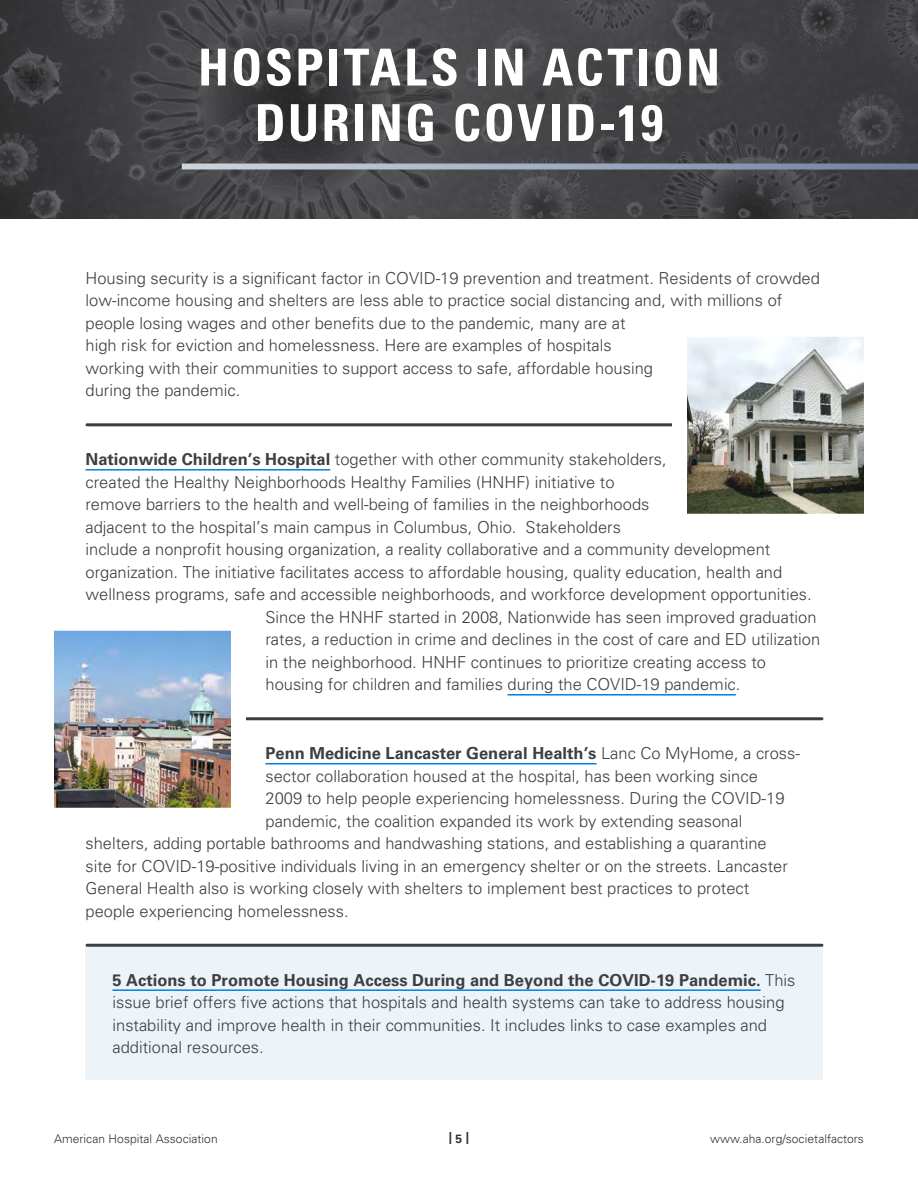
<style>
.page{position:relative;width:918px;height:1188px;background:#fff}
.page>*{position:absolute;margin:0;border:0;box-sizing:border-box;transform-origin:0 0}
.t1{font:700 condensed 51px/55.5px "Univers LT Std";letter-spacing:.045em;color:#fff;text-align:center}
.t2{font:300 16.5px/22.5px "Univers LT Std";color:#3e3e3f}
.t3{font:300 12px "Univers LT Std";letter-spacing:.005em;color:#312f30}
.t4{font:700 12px "Univers LT Std";color:#312f30}
.s1{font-weight:700}
</style>
<div class="page">
<img style="left:0;top:0;width:918px;height:218px">
<svg style="left:182px;top:163px;width:736px;height:6px;background:#97a3b6"></svg>
<div style="left:86px;top:947px;width:738px;height:133px;background:#ecf3f9"></div>
<hr style="left:87px;top:423px;width:735px;height:3px;background:#3e3e3f">
<hr style="left:86px;top:469px;width:244px;height:2px;background:#007fe1">
<hr style="left:508px;top:694px;width:228px;height:2px;background:#007fe1">
<hr style="left:87px;top:717px;width:735px;height:3px;background:#3e3e3f">
<hr style="left:266px;top:763px;width:331px;height:1px;background:#007fe1">
<hr style="left:87px;top:944px;width:735px;height:3px;background:#3e3e3f">
<hr style="left:112px;top:989px;width:649px;height:2px;background:#007fe1">
<svg style="left:664px;top:337px;width:200px;height:177px"></svg>
<img style="left:54px;top:630px;width:200px;height:178px">
<p class="t1" style="left:198px;top:39px;width:524px">HOSPITALS IN ACTION<br>DURING COVID-19</p>
<p class="t2" style="left:86px;top:267px;width:736px">Housing security is a significant factor in COVID-19 prevention and treatment. Residents of crowded low-income housing and shelters are less able to practice social distancing and, with millions of people losing wages and other benefits due to the pandemic, many are at<br>high risk for eviction and homelessness. Here are examples of hospitals<br>working with their communities to support access to safe, affordable housing<br>during the pandemic.</p>
<p class="t2" style="left:86px;top:448px;width:583px"><span class="s1">Nationwide Children’s Hospital</span> together with other community stakeholders, created the Healthy Neighborhoods Healthy Families (HNHF) initiative to remove barriers to the health and well-being of families in the neighborhoods adjacent to the hospital’s main campus in Columbus, Ohio. Stakeholders</p>
<p class="t2" style="left:86px;top:538px;width:728px">include a nonprofit housing organization, a reality collaborative and a community development organization. The initiative facilitates access to affordable housing, quality education, health and wellness programs, safe and accessible neighborhoods, and workforce development opportunities.</p>
<p class="t2" style="left:265px;top:606px;width:556px">Since the HNHF started in 2008, Nationwide has seen improved graduation rates, a reduction in crime and declines in the cost of care and ED utilization in the neighborhood. HNHF continues to prioritize creating access to housing for children and families during the COVID-19 pandemic.</p>
<p class="t2" style="left:266px;top:742px;width:536px"><span class="s1">Penn Medicine Lancaster General Health’s</span> Lanc Co MyHome, a cross&shy;sector collaboration housed at the hospital, has been working since<br>2009 to help people experiencing homelessness. During the COVID-19 pandemic, the coalition expanded its work by extending seasonal</p>
<p class="t2" style="left:86px;top:832px;width:704px">shelters, adding portable bathrooms and handwashing stations, and establishing a quarantine site for COVID-19-positive individuals living in an emergency shelter or on the streets. Lancaster General Health also is working closely with shelters to implement best practices to protect people experiencing homelessness.</p>
<p class="t2" style="left:112px;top:969px;width:685px"><span class="s1">5 Actions to Promote Housing Access During and Beyond the COVID-19 Pandemic.</span> This issue brief offers five actions that hospitals and health systems can take to address housing instability and improve health in their communities. It includes links to case examples and additional resources.</p>
<p class="t3" style="left:54px;top:1131px;width:165px">American Hospital Association</p>
<p class="t4" style="left:449px;top:1130px;width:22px">| 5 |</p>
<p class="t3" style="left:710px;top:1131px;width:155px">www.aha.org/societalfactors</p>
</div>
